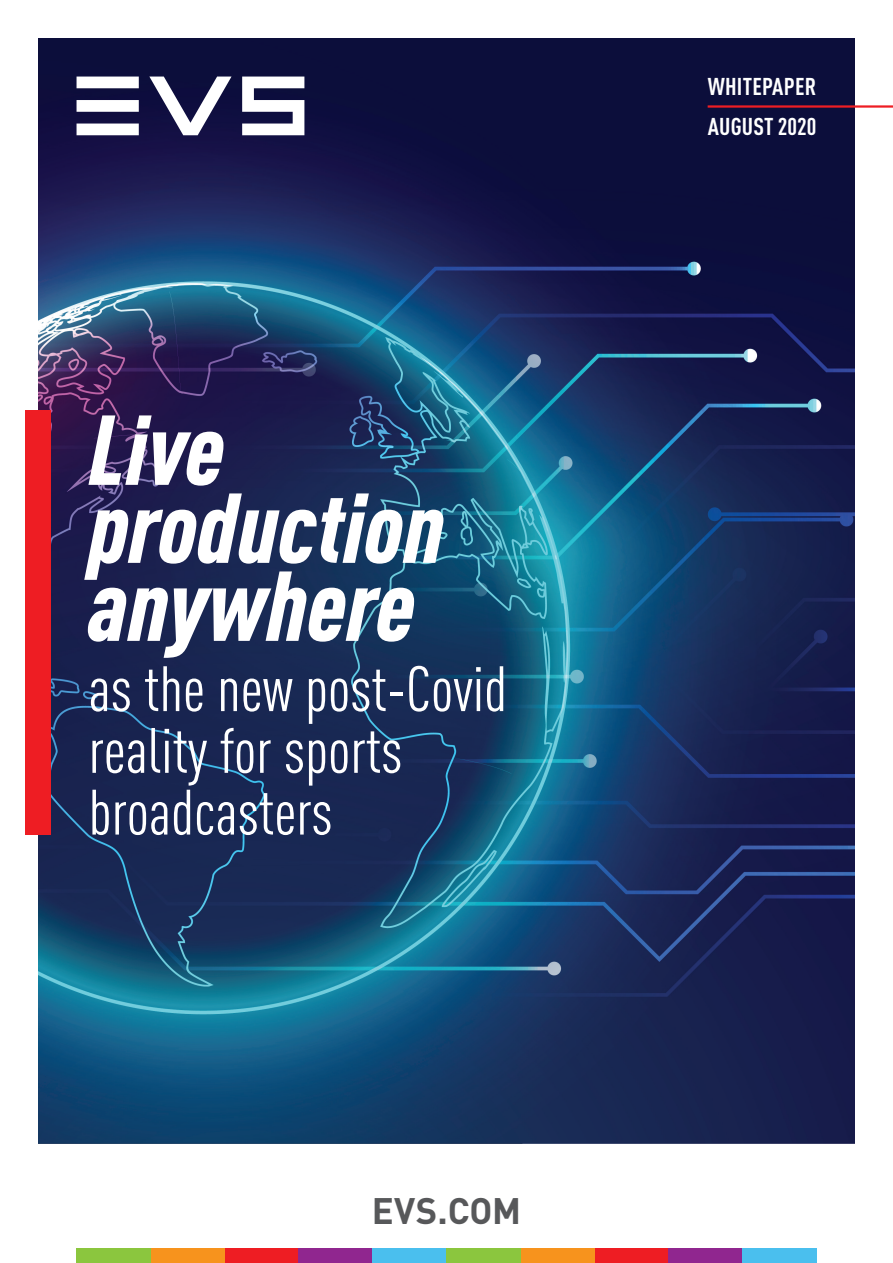
<style>
.page{position:relative;width:893px;height:1263px;background:#fff}
.page>*{position:absolute;margin:0;border:0;box-sizing:border-box;transform-origin:0 0}
.t1{font:italic 900 condensed 97.5px/78px "DINOT";color:#fff}
.t2{font:condensed 63px/61.7px "DINOT";color:#fff}
.t3{font:700 36.45px "DINOT";color:#57585a}
.t4{font:700 condensed 24px "DINOT";letter-spacing:.01em;color:#fff}
</style>
<div class="page">
<img style="left:38px;top:39px;width:817px;height:1105px">
<div style="left:77px;top:1249px;width:74px;height:14px;background:#8bc63e"></div>
<div style="left:225px;top:1249px;width:73px;height:14px;background:#ee1d23"></div>
<div style="left:151px;top:1249px;width:74px;height:14px;background:#f7931d"></div>
<div style="left:372px;top:1249px;width:74px;height:14px;background:#4abfee"></div>
<div style="left:298px;top:1249px;width:74px;height:14px;background:#90268f"></div>
<div style="left:446px;top:1249px;width:75px;height:14px;background:#8bc63e"></div>
<div style="left:595px;top:1249px;width:73px;height:14px;background:#ee1d23"></div>
<div style="left:521px;top:1249px;width:74px;height:14px;background:#f7931d"></div>
<div style="left:742px;top:1249px;width:74px;height:14px;background:#4abfee"></div>
<div style="left:668px;top:1249px;width:74px;height:14px;background:#90268f"></div>
<svg style="left:77px;top:77px;width:227px;height:58px"></svg>
<hr style="left:708px;top:105px;width:185px;height:3px;background:#ee1d23">
<div style="left:26px;top:410px;width:25px;height:424px;background:#ee1d23"></div>
<h1 class="t1" style="left:89px;top:409px;width:358px">Live production anywhere</h1>
<h1 class="t2" style="left:89px;top:658px;width:420px">as the new post-Covid reality for sports broadcasters</h1>
<h2 class="t3" style="left:372px;top:1187px;width:151px">EVS.COM</h2>
<h2 class="t4" style="left:708px;top:72px;width:110px">WHITEPAPER</h2>
<h2 class="t4" style="left:708px;top:112px;width:110px">AUGUST 2020</h2>
</div>
